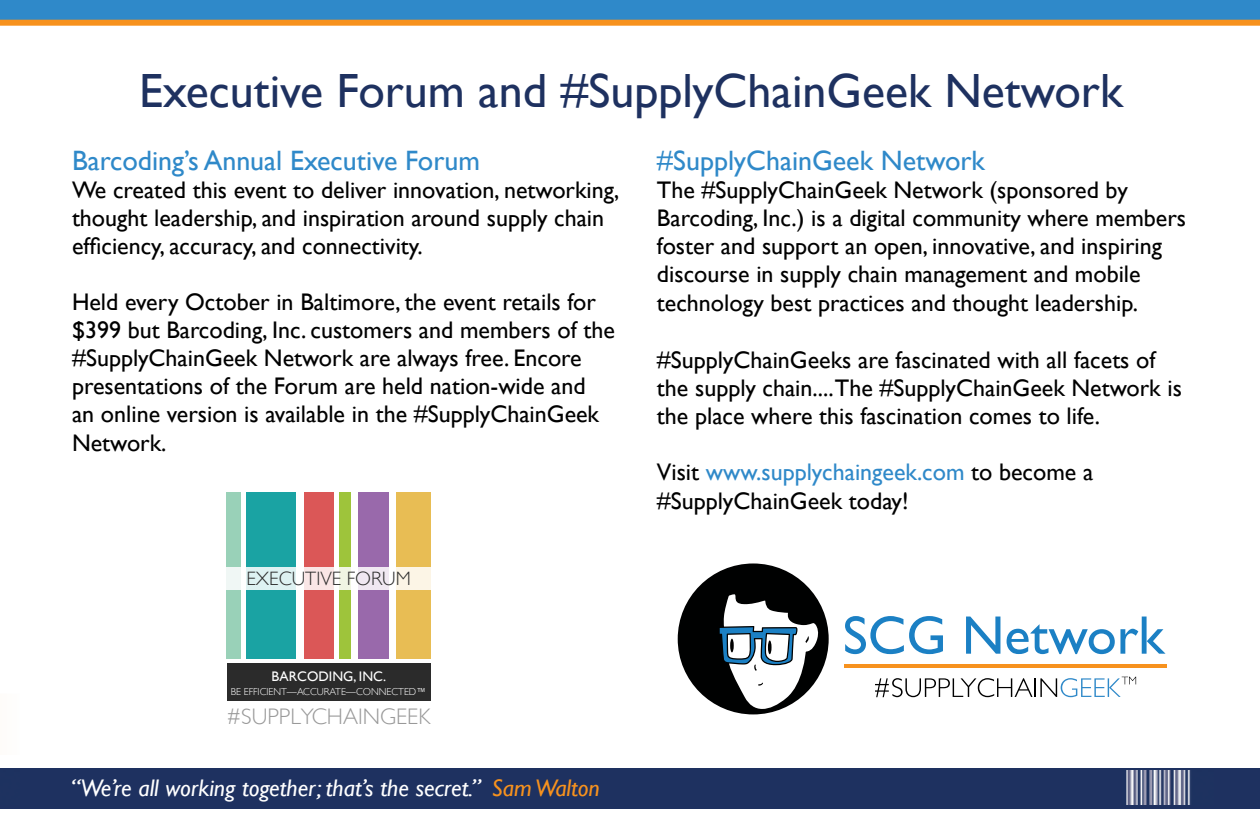
<style>
.page{position:relative;width:1260px;height:828px;background:#fff}
.page>*{position:absolute;margin:0;border:0;box-sizing:border-box;transform-origin:0 0}
.t1{font:48px "Gill Sans";color:#1e3160}
.t2{font:28px "Gill Sans";color:#2f89c9}
.t3{font:24px/28.2px "Gill Sans";color:#000}
.t4{font:italic 24px "Gill Sans";color:#fff}
.t5{font:300 22.4px "Gill Sans";color:#999}
.t6{font:300 19.4px "Gill Sans";color:#2b2b2b}
.t7{font:13.8px "Gill Sans";color:#fff}
.t8{font:300 10px "Gill Sans";color:#fff}
.s1{color:#f7921e}
.s2{color:#2f89c9}
</style>
<div class="page">
<div style="left:0;top:768px;width:1260px;height:41px;background:#1e3160"></div>
<img style="left:1126px;top:770px;width:65px;height:35px">
<div style="left:0;top:0;width:1260px;height:20px;background:#2f89c9"></div>
<div style="left:0;top:20px;width:1260px;height:6px;background:#f7921e"></div>
<div style="left:678px;top:563px;width:151px;height:151px;background:#000101;border-radius:50%"></div>
<svg style="left:712px;top:572px;width:110px;height:143px"></svg>
<hr style="left:844px;top:664px;width:323px;height:4px;background:#f7921e">
<svg style="left:845px;top:616px;width:98px;height:38px"></svg>
<svg style="left:966px;top:617px;width:34px;height:37px"></svg>
<svg style="left:1007px;top:617px;width:159px;height:37px"></svg>
<svg style="left:875px;top:677px;width:261px;height:20px"></svg>
<div style="left:247px;top:492px;width:49px;height:167px;background:#1aa3a3"></div>
<div style="left:304px;top:492px;width:29px;height:167px;background:#db5757"></div>
<div style="left:340px;top:492px;width:11px;height:167px;background:#9ec43b"></div>
<div style="left:358px;top:492px;width:31px;height:167px;background:#9969ab"></div>
<div style="left:396px;top:492px;width:35px;height:167px;background:#e8bd54"></div>
<div style="left:227px;top:492px;width:14px;height:167px;background:#99d1b8"></div>
<svg style="left:246px;top:567px;width:94px;height:23px"></svg>
<div style="left:247px;top:567px;width:49px;height:23px;background:#def2f2"></div>
<div style="left:304px;top:567px;width:29px;height:23px;background:#fae6e6"></div>
<div style="left:340px;top:567px;width:11px;height:23px;background:#f0f5e3"></div>
<div style="left:358px;top:567px;width:31px;height:23px;background:#f0e8f2"></div>
<svg style="left:226px;top:567px;width:1px;height:23px"></svg>
<div style="left:396px;top:567px;width:35px;height:23px;background:#fcf5e6"></div>
<div style="left:227px;top:567px;width:14px;height:23px;background:#f0f7f5"></div>
<div style="left:227px;top:663px;width:203px;height:38px;background:#2b2b2b"></div>
<h1 class="t1" style="left:139px;top:63px;width:985px">Executive Forum and #SupplyChainGeek Network</h1>
<p class="t2" style="left:72px;top:144px;width:410px">Barcoding’s Annual Executive Forum</p>
<p class="t3" style="left:72px;top:176px;width:549px">We created this event to deliver innovation, networking, thought leadership, and inspiration around supply chain efficiency, accuracy, and connectivity.</p>
<p class="t3" style="left:72px;top:288px;width:544px">Held every October in Baltimore, the event retails for $399 but Barcoding, Inc. customers and members of the #SupplyChainGeek Network are always free. Encore presentations of the Forum are held nation-wide and<br>an online version is available in the #SupplyChainGeek Network.</p>
<p class="t6" style="left:246px;top:567px;width:166px">EXECUTIVE FORUM</p>
<p class="t7" style="left:272px;top:668px;width:116px">BARCODING, INC.</p>
<p class="t8" style="left:231px;top:686px;width:197px">BE EFFICIENT—ACCURATE—CONNECTED™</p>
<p class="t5" style="left:226px;top:704px;width:205px">#SUPPLYCHAINGEEK</p>
<p class="t4" style="left:71px;top:774px;width:531px">“We’re all working together; that’s the secret.” <span class="s1">Sam Walton</span></p>
<p class="t2" style="left:657px;top:144px;width:330px">#SupplyChainGeek Network</p>
<p class="t3" style="left:657px;top:176px;width:531px">The #SupplyChainGeek Network (sponsored by Barcoding, Inc.) is a digital community where members foster and support an open, innovative, and inspiring discourse in supply chain management and mobile technology best practices and thought leadership.</p>
<p class="t3" style="left:657px;top:345px;width:526px">#SupplyChainGeeks are fascinated with all facets of the supply chain....The #SupplyChainGeek Network is the place where this fascination comes to life.</p>
<p class="t3" style="left:657px;top:457px;width:438px;line-height:28.8px">Visit <span class="s2">www.supplychaingeek.com</span> to become a #SupplyChainGeek today!</p>
</div>
